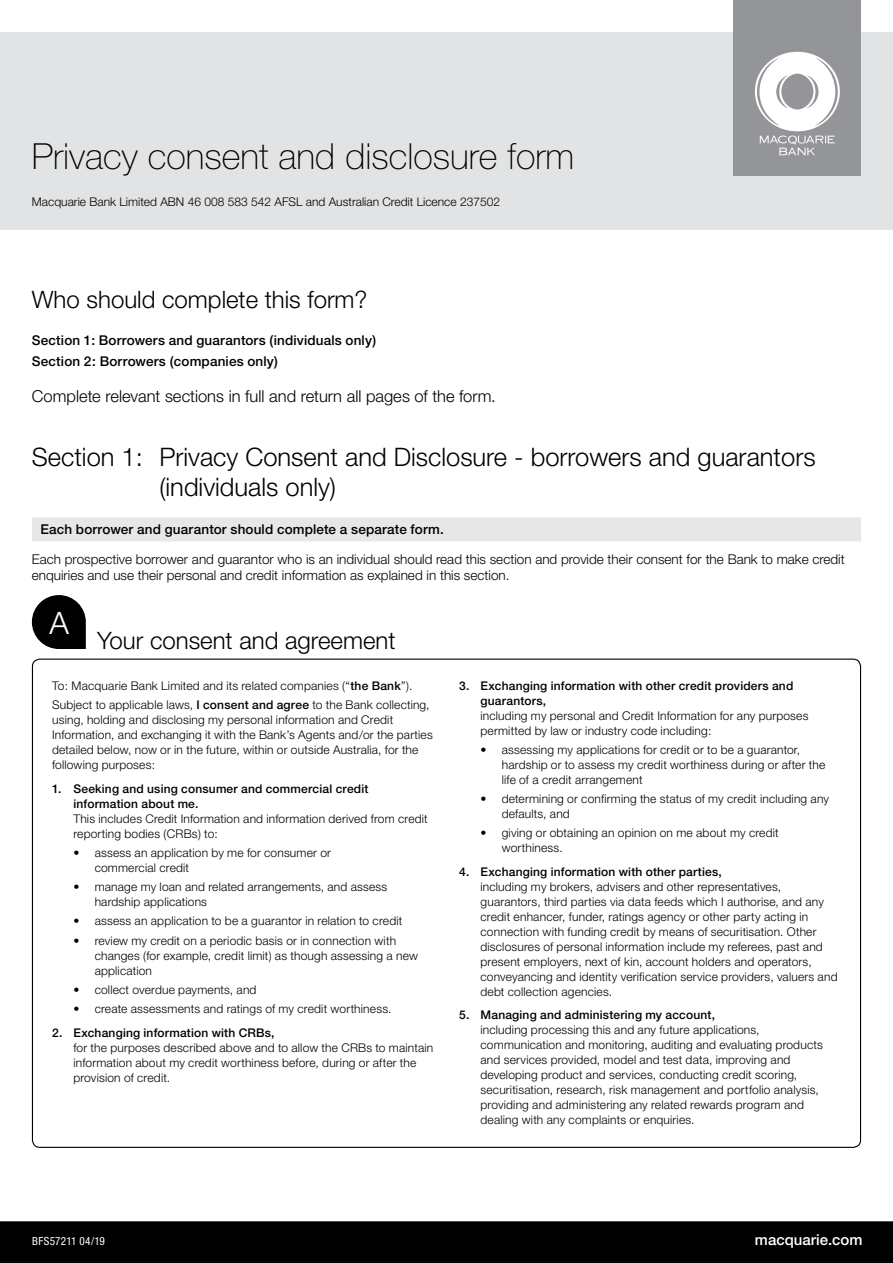
<style>
.page{position:relative;width:893px;height:1263px;background:#fff}
.page>*{position:absolute;margin:0;border:0;box-sizing:border-box;transform-origin:0 0}
.t1{font:100 36px "Helvetica Neue";color:#000}
.t2{font:300 30.9px "Helvetica Neue";color:#fff}
.t3{font:300 25.5px/30px "Helvetica Neue";color:#000}
.t4{font:300 24px "Helvetica Neue";color:#000}
.t5{font:300 16.5px "Helvetica Neue";color:#000}
.t6{font:500 15px "Helvetica Neue";color:#fff}
.t7{font:300 13.5px/16.5px "Helvetica Neue";color:#000}
.t8{font:500 13.5px/20.7px "Helvetica Neue";letter-spacing:.01em;color:#000}
.t9{font:300 12px/15px "Helvetica Neue";letter-spacing:.015em;color:#000}
.t10{font:500 12px/15px "Helvetica Neue";letter-spacing:.015em;color:#000}
.t11{font:condensed 11.25px "Helvetica Neue";letter-spacing:.015em;color:#fff}
.s1{font-weight:500}
</style>
<div class="page">
<div style="left:0;top:1221px;width:893px;height:42px;background:#000"></div>
<div style="left:0;top:32px;width:893px;height:198px;background:#e2e3e4"></div>
<div style="left:734px;top:0;width:127px;height:175px;background:#939598"></div>
<svg style="left:755px;top:52px;width:85px;height:103px"></svg>
<div style="left:32px;top:517px;width:829px;height:24px;background:#e6e7e8"></div>
<svg style="left:31px;top:595px;width:55px;height:54px"></svg>
<h1 class="t1" style="left:32px;top:136px;width:544px">Privacy consent and disclosure form</h1>
<p class="t9" style="left:32px;top:194px;width:470px">Macquarie Bank Limited ABN 46 008 583 542 AFSL and Australian Credit Licence 237502</p>
<h3 class="t4" style="left:32px;top:284px;width:337px">Who should complete this form?</h3>
<p class="t8" style="left:32px;top:330px;width:346px">Section 1: Borrowers and guarantors (individuals only)<br>Section 2: Borrowers (companies only)</p>
<h3 class="t5" style="left:32px;top:386px;width:465px">Complete relevant sections in full and return all pages of the form.</h3>
<h3 class="t3" style="left:159px;top:441px;width:658px;text-indent:-128px">Section 1: Privacy Consent and Disclosure - borrowers and guarantors (individuals only)</h3>
<p class="t8" style="left:40px;top:519px;width:405px">Each borrower and guarantor should complete a separate form.</p>
<p class="t7" style="left:32px;top:550px;width:814px">Each prospective borrower and guarantor who is an individual should read this section and provide their consent for the Bank to make credit enquiries and use their personal and credit information as explained in this section.</p>
<h2 class="t2" style="left:49px;top:604px;width:21px">A</h2>
<h3 class="t4" style="left:97px;top:626px;width:300px">Your consent and agreement</h3>
<p class="t9" style="left:52px;top:676px;width:379px;line-height:19.2px">To: Macquarie Bank Limited and its related companies (“<span class="s1">the Bank</span>”).<br>Subject to applicable laws, <span class="s1">I consent and agree</span> to the Bank collecting,</p>
<p class="t9" style="left:52px;top:712px;width:382px">using, holding and disclosing my personal information and Credit Information, and exchanging it with the Bank’s Agents and/or the parties detailed below, now or in the future, within or outside Australia, for the following purposes:</p>
<p class="t10" style="left:73px;top:781px;width:297px;text-indent:-21px">1. Seeking and using consumer and commercial credit information about me.</p>
<p class="t9" style="left:73px;top:810px;width:356px">This includes Credit Information and information derived from credit reporting bodies (CRBs) to:</p>
<p class="t9" style="left:95px;top:845px;width:238px;text-indent:-21px">• assess an application by me for consumer or commercial credit</p>
<p class="t9" style="left:95px;top:879px;width:294px;text-indent:-21px">• manage my loan and related arrangements, and assess hardship applications</p>
<p class="t9" style="left:73px;top:913px;width:330px">• assess an application to be a guarantor in relation to credit</p>
<p class="t9" style="left:95px;top:932px;width:325px;text-indent:-21px">• review my credit on a periodic basis or in connection with changes (for example, credit limit) as though assessing a new application</p>
<p class="t9" style="left:73px;top:982px;width:185px">• collect overdue payments, and</p>
<p class="t9" style="left:73px;top:1001px;width:320px">• create assessments and ratings of my credit worthiness.</p>
<p class="t10" style="left:52px;top:1025px;width:224px">2. Exchanging information with CRBs,</p>
<p class="t9" style="left:73px;top:1039px;width:361px">for the purposes described above and to allow the CRBs to maintain information about my credit worthiness before, during or after the provision of credit.</p>
<p class="t10" style="left:480px;top:678px;width:314px;text-indent:-21px">3. Exchanging information with other credit providers and guarantors,</p>
<p class="t9" style="left:480px;top:708px;width:329px">including my personal and Credit Information for any purposes permitted by law or industry code including:</p>
<p class="t9" style="left:502px;top:742px;width:325px;text-indent:-21px">• assessing my applications for credit or to be a guarantor, hardship or to assess my credit worthiness during or after the life of a credit arrangement</p>
<p class="t9" style="left:502px;top:791px;width:329px;text-indent:-21px">• determining or confirming the status of my credit including any defaults, and</p>
<p class="t9" style="left:502px;top:825px;width:278px;text-indent:-21px">• giving or obtaining an opinion on me about my credit worthiness.</p>
<p class="t10" style="left:459px;top:864px;width:264px">4. Exchanging information with other parties,</p>
<p class="t9" style="left:481px;top:879px;width:358px">including my brokers, advisers and other representatives, guarantors, third parties via data feeds which I authorise, and any credit enhancer, funder, ratings agency or other party acting in connection with funding credit by means of securitisation. Other disclosures of personal information include my referees, past and present employers, next of kin, account holders and operators, conveyancing and identity verification service providers, valuers and debt collection agencies.</p>
<p class="t10" style="left:459px;top:1007px;width:257px">5. Managing and administering my account,</p>
<p class="t9" style="left:481px;top:1022px;width:344px">including processing this and any future applications, communication and monitoring, auditing and evaluating products and services provided, model and test data, improving and developing product and services, conducting credit scoring, securitisation, research, risk management and portfolio analysis, providing and administering any related rewards program and dealing with any complaints or enquiries.</p>
<p class="t11" style="left:32px;top:1234px;width:74px">BFS57211 04/19</p>
<p class="t6" style="left:755px;top:1230px;width:109px">macquarie.com</p>
</div>
